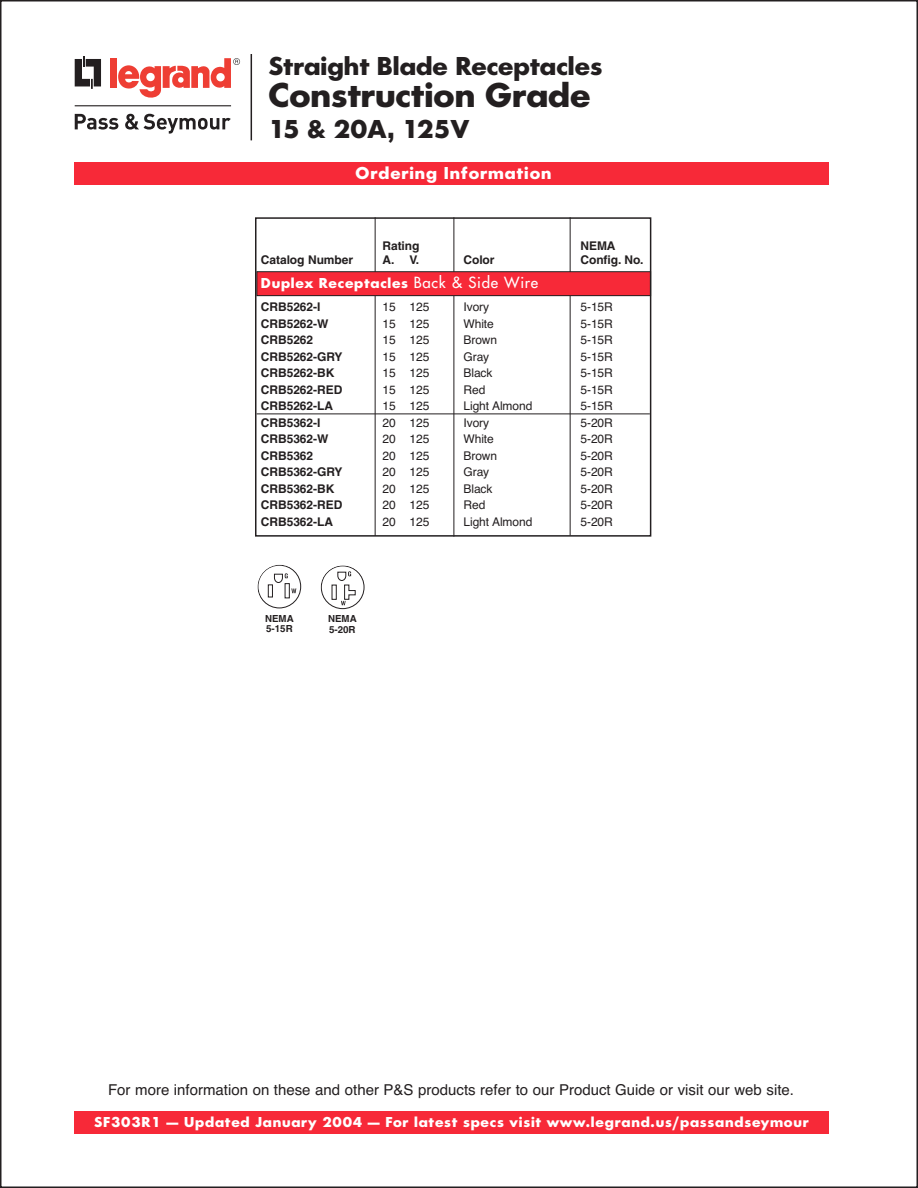
<style>
.page{position:relative;width:918px;height:1188px;background:#fff}
.page>*{position:absolute;margin:0;border:0;box-sizing:border-box;transform-origin:0 0}
.t1{font:700 36px "Futura No 2 D";color:#231f20}
.t2{font:700 27px "Futura No 2 D";color:#231f20}
.t3{font:700 18px "Futura No 2 D";letter-spacing:.05em;color:#fff}
.t4{font:700 15px "Futura No 2 D";letter-spacing:.05em;color:#fff}
.t5{font:15px "Helvetica";color:#231f20}
.t6{font:12px "Helvetica";letter-spacing:-.005em;color:#231f20}
.t7{font:700 12px "Helvetica";letter-spacing:-.005em;color:#231f20}
.t8{font:700 9.75px/10.5px "Helvetica";color:#231f20}
.s1{font-family:"Futura";font-weight:400}
</style>
<div class="page">
<div style="left:74px;top:162px;width:754px;height:23px;background:#f72938"></div>
<svg style="left:75px;top:57px;width:26px;height:32px"></svg>
<div style="left:111px;top:58px;width:6px;height:30px;background:#ee3e34"></div>
<svg style="left:118px;top:58px;width:122px;height:40px"></svg>
<hr style="left:75px;top:105px;width:156px;height:1px;background:#231f20">
<svg style="left:75px;top:114px;width:43px;height:16px"></svg>
<svg style="left:125px;top:114px;width:106px;height:20px"></svg>
<hr style="left:251px;top:54px;width:1px;height:86px;background:#231f20">
<div style="left:74px;top:1111px;width:755px;height:23px;background:#f72938"></div>
<div style="left:258px;top:565px;width:43px;height:43px;border:1px solid #231f20;border-radius:50%"></div>
<svg style="left:274px;top:573px;width:22px;height:20px"></svg>
<div style="left:268px;top:585px;width:5px;height:12px;border:1px solid #231f20"></div>
<div style="left:285px;top:583px;width:5px;height:15px;border:1px solid #231f20"></div>
<div style="left:321px;top:565px;width:44px;height:44px;border:1px solid #231f20;border-radius:50%"></div>
<div style="left:332px;top:585px;width:5px;height:15px;border:1px solid #231f20"></div>
<svg style="left:337px;top:571px;width:19px;height:34px"></svg>
<hr style="left:570px;top:217px;width:1px;height:319px;background:#231f20">
<hr style="left:454px;top:217px;width:1px;height:320px;background:#231f20">
<hr style="left:375px;top:217px;width:1px;height:319px;background:#231f20">
<div style="left:257px;top:272px;width:394px;height:24px;background:#f72938"></div>
<div style="left:256px;top:271px;width:395px;height:25px;border:1px solid #231f20"></div>
<div style="left:255px;top:217px;width:396px;height:320px;border:2px solid #231f20"></div>
<hr style="left:257px;top:414px;width:393px;height:1px;background:#231f20">
<h2 class="t2" style="left:268px;top:56px;width:336px">Straight Blade Receptacles</h2>
<h1 class="t1" style="left:268px;top:82px;width:324px">Construction Grade</h1>
<h2 class="t2" style="left:268px;top:119px;width:202px">15 &amp; 20A, 125V</h2>
<h3 class="t3" style="left:356px;top:166px;width:197px">Ordering Information</h3>
<p class="t7" style="left:382px;top:242px;width:38px">Rating</p>
<p class="t7" style="left:580px;top:242px;width:37px">NEMA</p>
<p class="t7" style="left:261px;top:255px;width:94px">Catalog Number</p>
<p class="t7" style="left:382px;top:255px;width:38px">A. V.</p>
<p class="t7" style="left:463px;top:255px;width:33px">Color</p>
<p class="t7" style="left:580px;top:255px;width:65px">Config. No.</p>
<p class="t4" style="left:261px;top:277px;width:279px">Duplex Receptacles <span class="s1">Back &amp; Side Wire</span></p>
<p class="t7" style="left:261px;top:302px;width:61px">CRB5262-I</p>
<p class="t6" style="left:382px;top:302px;width:48px">15 125</p>
<p class="t6" style="left:463px;top:302px;width:27px">Ivory</p>
<p class="t6" style="left:580px;top:302px;width:34px">5-15R</p>
<p class="t7" style="left:261px;top:319px;width:69px">CRB5262-W</p>
<p class="t6" style="left:382px;top:319px;width:48px">15 125</p>
<p class="t6" style="left:463px;top:319px;width:32px">White</p>
<p class="t6" style="left:580px;top:319px;width:34px">5-15R</p>
<p class="t7" style="left:261px;top:335px;width:54px">CRB5262</p>
<p class="t6" style="left:382px;top:335px;width:48px">15 125</p>
<p class="t6" style="left:463px;top:335px;width:35px">Brown</p>
<p class="t6" style="left:580px;top:335px;width:34px">5-15R</p>
<p class="t7" style="left:261px;top:352px;width:83px">CRB5262-GRY</p>
<p class="t6" style="left:382px;top:352px;width:48px">15 125</p>
<p class="t6" style="left:463px;top:352px;width:27px">Gray</p>
<p class="t6" style="left:580px;top:352px;width:34px">5-15R</p>
<p class="t7" style="left:261px;top:368px;width:75px">CRB5262-BK</p>
<p class="t6" style="left:382px;top:368px;width:48px">15 125</p>
<p class="t6" style="left:463px;top:368px;width:31px">Black</p>
<p class="t6" style="left:580px;top:368px;width:34px">5-15R</p>
<p class="t7" style="left:261px;top:385px;width:83px">CRB5262-RED</p>
<p class="t6" style="left:382px;top:385px;width:48px">15 125</p>
<p class="t6" style="left:463px;top:385px;width:23px">Red</p>
<p class="t6" style="left:580px;top:385px;width:34px">5-15R</p>
<p class="t7" style="left:261px;top:401px;width:74px">CRB5262-LA</p>
<p class="t6" style="left:382px;top:401px;width:48px">15 125</p>
<p class="t6" style="left:463px;top:401px;width:70px">Light Almond</p>
<p class="t6" style="left:580px;top:401px;width:34px">5-15R</p>
<p class="t7" style="left:261px;top:418px;width:61px">CRB5362-I</p>
<p class="t6" style="left:382px;top:418px;width:48px">20 125</p>
<p class="t6" style="left:463px;top:418px;width:27px">Ivory</p>
<p class="t6" style="left:580px;top:418px;width:34px">5-20R</p>
<p class="t7" style="left:261px;top:434px;width:69px">CRB5362-W</p>
<p class="t6" style="left:382px;top:434px;width:48px">20 125</p>
<p class="t6" style="left:463px;top:434px;width:32px">White</p>
<p class="t6" style="left:580px;top:434px;width:34px">5-20R</p>
<p class="t7" style="left:261px;top:451px;width:54px">CRB5362</p>
<p class="t6" style="left:382px;top:451px;width:48px">20 125</p>
<p class="t6" style="left:463px;top:451px;width:35px">Brown</p>
<p class="t6" style="left:580px;top:451px;width:34px">5-20R</p>
<p class="t7" style="left:261px;top:467px;width:83px">CRB5362-GRY</p>
<p class="t6" style="left:382px;top:467px;width:48px">20 125</p>
<p class="t6" style="left:463px;top:467px;width:27px">Gray</p>
<p class="t6" style="left:580px;top:467px;width:34px">5-20R</p>
<p class="t7" style="left:261px;top:484px;width:75px">CRB5362-BK</p>
<p class="t6" style="left:382px;top:484px;width:48px">20 125</p>
<p class="t6" style="left:463px;top:484px;width:31px">Black</p>
<p class="t6" style="left:580px;top:484px;width:34px">5-20R</p>
<p class="t7" style="left:261px;top:500px;width:83px">CRB5362-RED</p>
<p class="t6" style="left:382px;top:500px;width:48px">20 125</p>
<p class="t6" style="left:463px;top:500px;width:23px">Red</p>
<p class="t6" style="left:580px;top:500px;width:34px">5-20R</p>
<p class="t7" style="left:261px;top:517px;width:74px">CRB5362-LA</p>
<p class="t6" style="left:382px;top:517px;width:48px">20 125</p>
<p class="t6" style="left:463px;top:517px;width:70px">Light Almond</p>
<p class="t6" style="left:580px;top:517px;width:34px">5-20R</p>
<p class="t8" style="left:265px;top:614px;width:30px">NEMA<br>5-15R</p>
<p class="t8" style="left:328px;top:615px;width:30px">NEMA<br>5-20R</p>
<p class="t5" style="left:108px;top:1085px;width:687px">For more information on these and other P&amp;S products refer to our Product Guide or visit our web site.</p>
<p class="t4" style="left:94px;top:1117px;width:716px">SF303R1 — Updated January 2004 — For latest specs visit www.legrand.us/passandseymour</p>
</div>
